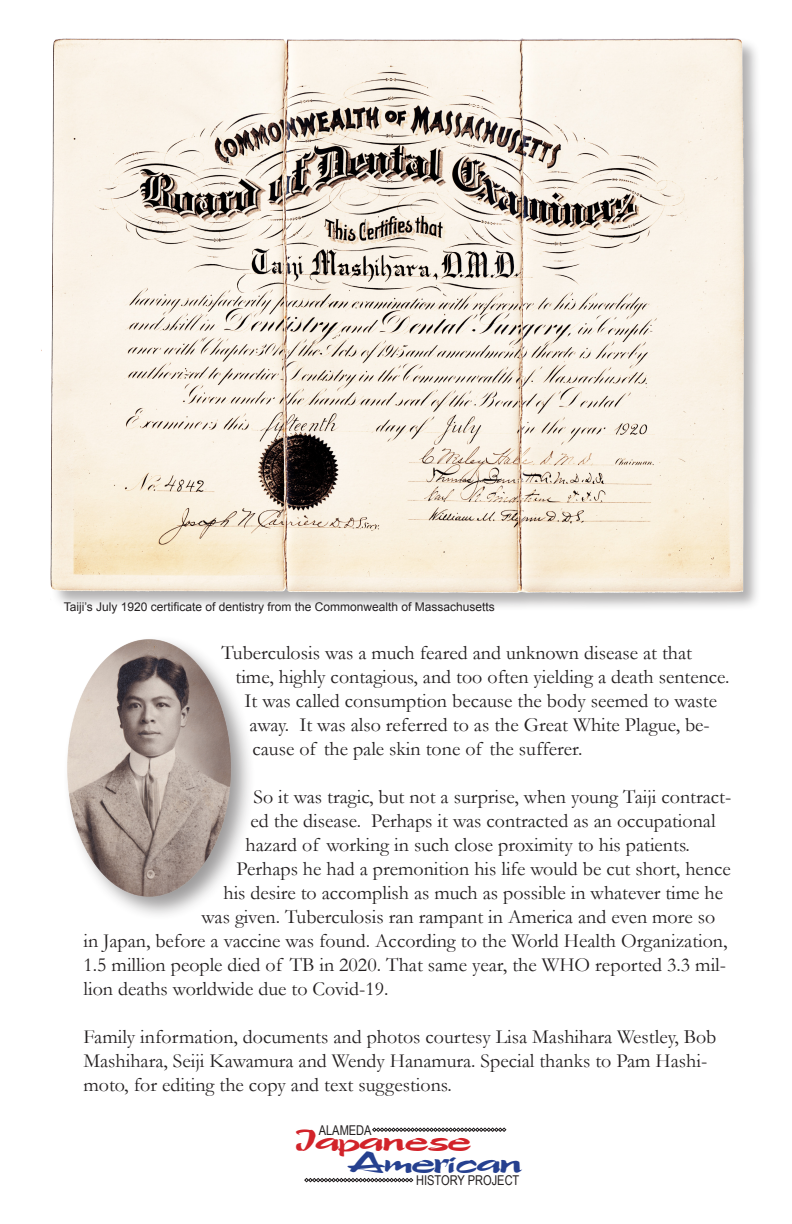
<style>
.page{position:relative;width:792px;height:1224px;background:#fff}
.page>*{position:absolute;margin:0;border:0;box-sizing:border-box;transform-origin:0 0}
.t1{font:27px "Tri Becca 90";color:#d2232a;scale:1.25 1}
.t2{font:27px "Tri Becca 90";color:#25408f;scale:1.25 1}
.t3{font:20px/24px "Garamond";color:#231f20}
.t4{font:13.5px "Arial Narrow";color:#231f20}
.t5{font:12px "Arial";color:#231f20}
</style>
<div class="page">
<svg style="left:372px;top:1128px;width:134px;height:4px"></svg>
<svg style="left:304px;top:1178px;width:109px;height:4px"></svg>
<div style="left:43px;top:37px;width:719px;height:578px;background:#fbfbfb"></div>
<img style="left:41px;top:38px;width:716px;height:566px">
<div style="left:62px;top:635px;width:193px;height:286px;background:#231f20;opacity:.45"></div>
<img style="left:62px;top:635px;width:173px;height:267px">
<p class="t5" style="left:64px;top:599px;width:433px">Taiji’s July 1920 certificate of dentistry from the Commonwealth of Massachusetts</p>
<p class="t3" style="left:222px;top:640px;width:472px">Tuberculosis was a much feared and unknown disease at that</p>
<p class="t3" style="left:236px;top:664px;width:496px">time, highly contagious, and too often yielding a death sentence.</p>
<p class="t3" style="left:245px;top:688px;width:474px">It was called consumption because the body seemed to waste</p>
<p class="t3" style="left:250px;top:712px;width:462px">away. It was also referred to as the Great White Plague, be-</p>
<p class="t3" style="left:253px;top:736px;width:332px">cause of the pale skin tone of the sufferer.</p>
<p class="t3" style="left:254px;top:784px;width:479px">So it was tragic, but not a surprise, when young Taiji contract-</p>
<p class="t3" style="left:251px;top:808px;width:467px">ed the disease. Perhaps it was contracted as an occupational</p>
<p class="t3" style="left:246px;top:832px;width:446px">hazard of working in such close proximity to his patients.</p>
<p class="t3" style="left:237px;top:856px;width:496px">Perhaps he had a premonition his life would be cut short, hence</p>
<p class="t3" style="left:224px;top:880px;width:501px">his desire to accomplish as much as possible in whatever time he</p>
<p class="t3" style="left:202px;top:904px;width:515px">was given. Tuberculosis ran rampant in America and even more so</p>
<p class="t3" style="left:84px;top:928px;width:646px">in Japan, before a vaccine was found. According to the World Health Organization,</p>
<p class="t3" style="left:84px;top:952px;width:644px">1.5 million people died of TB in 2020. That same year, the WHO reported 3.3 mil-</p>
<p class="t3" style="left:84px;top:976px;width:307px">lion deaths worldwide due to Covid-19.</p>
<p class="t3" style="left:84px;top:1024px;width:634px">Family information, documents and photos courtesy Lisa Mashihara Westley, Bob<br>Mashihara, Seiji Kawamura and Wendy Hanamura. Special thanks to Pam Hashi&shy;moto, for editing the copy and text suggestions.</p>
<h1 class="t1" style="left:295px;top:1121px;width:141px">Japanese</h1>
<p class="t4" style="left:319px;top:1120px;width:54px">ALAMEDA</p>
<h1 class="t2" style="left:346px;top:1142px;width:142px">American</h1>
<p class="t4" style="left:416px;top:1171px;width:105px">HISTORY PROJECT</p>
</div>
